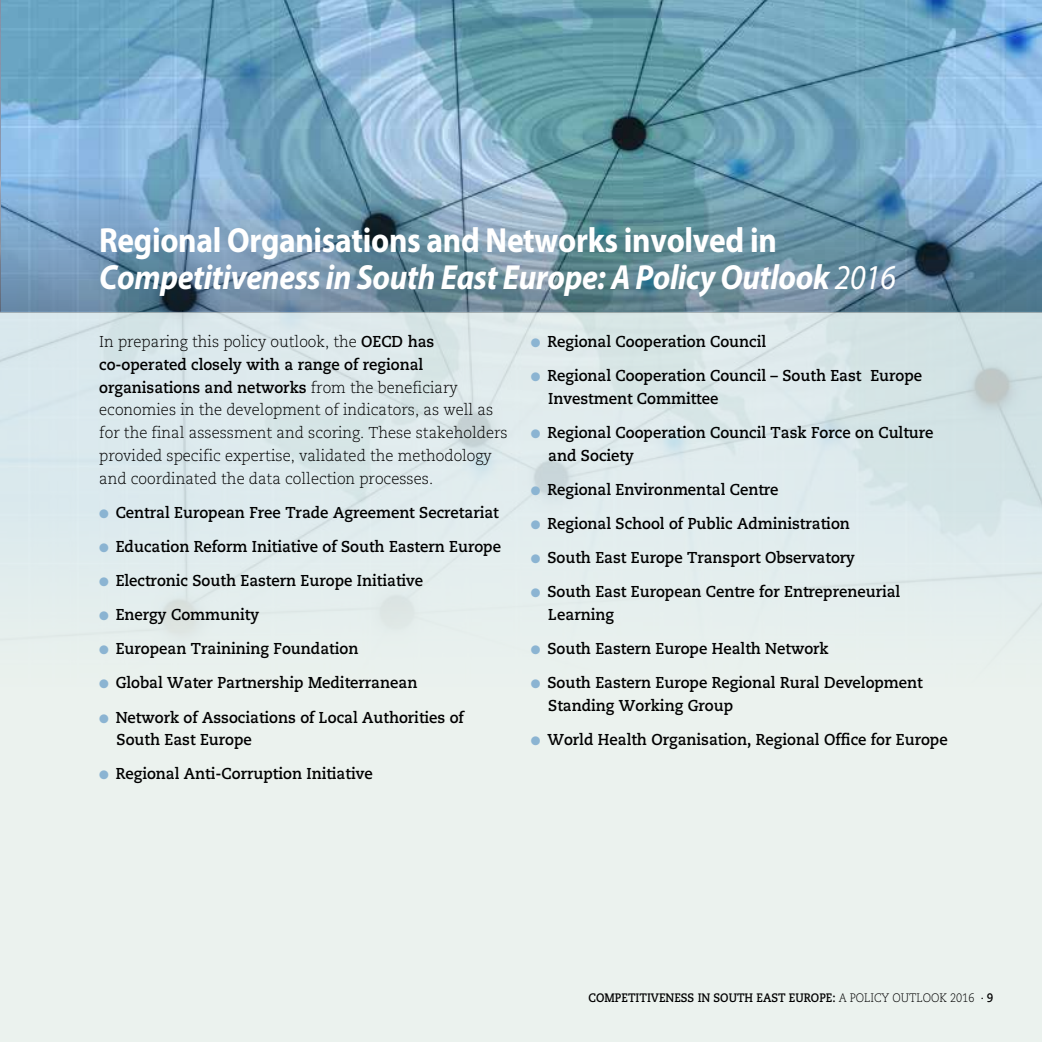
<style>
.page{position:relative;width:1042px;height:1042px;background:#ebf2ee}
.page>*{position:absolute;margin:0;border:0;box-sizing:border-box;transform-origin:0 0}
.t1{font:italic 700 35px/36.8px "Myriad Pro";letter-spacing:-.01em;color:#fff;scale:.9 1}
.t2{font:700 15.75px/22.8px "Caecilia LT Pro 75";color:#000;scale:.95 1}
.t3{font:300 15.75px/22.8px "Caecilia LT Pro 45";color:#000;scale:.95 1}
.t4{font:700 12.25px "Caecilia LT Pro 75";color:#000;scale:.9 1}
.s1{font-style:normal}
.s2{font-weight:400}
.s3{color:#8bb4d2}
.s4{font-family:"Caecilia LT Pro 75";font-weight:700}
.s5{font-family:"Caecilia LT Pro 45";font-weight:300}
</style>
<div class="page">
<img style="left:0;top:0;width:1042px;height:641px">
<hr style="left:0;top:811px;width:1px;height:133px;background:#b4d1c2">
<img style="left:0;top:0;width:1px;height:312px">
<svg style="left:0;top:171px;width:1042px;height:142px;background:#6e94aa"></svg>
<hr style="left:0;top:336px;width:1px;height:90px;background:#e0ebe5">
<hr style="left:0;top:726px;width:1px;height:69px;background:#e0ebe5">
<hr style="left:0;top:436px;width:1px;height:113px;background:#e0ebe5">
<hr style="left:0;top:560px;width:1px;height:156px;background:#e0ebe5">
<h1 class="t1" style="left:99px;top:221px;width:887px"><span class="s1">Regional Organisations and Networks involved in<br></span>Competitiveness in South East Europe: A Policy Outlook <span class="s2">2016</span></h1>
<p class="t2" style="left:531px;top:330px;width:249px"><span class="s3">●</span> Regional Cooperation Council</p>
<p class="t2" style="left:548px;top:364px;width:395px;text-indent:-17px"><span class="s3">●</span> Regional Cooperation Council – South East Europe<br>Investment Committee</p>
<p class="t2" style="left:548px;top:421px;width:407px;text-indent:-17px"><span class="s3">●</span> Regional Cooperation Council Task Force on Culture and Society</p>
<p class="t2" style="left:531px;top:478px;width:262px"><span class="s3">●</span> Regional Environmental Centre</p>
<p class="t2" style="left:531px;top:512px;width:337px"><span class="s3">●</span> Regional School of Public Administration</p>
<p class="t2" style="left:531px;top:546px;width:343px"><span class="s3">●</span> South East Europe Transport Observatory</p>
<p class="t2" style="left:548px;top:580px;width:372px;text-indent:-17px"><span class="s3">●</span> South East European Centre for Entrepreneurial<br>Learning</p>
<p class="t2" style="left:531px;top:637px;width:315px"><span class="s3">●</span> South Eastern Europe Health Network</p>
<p class="t2" style="left:548px;top:671px;width:396px;text-indent:-17px"><span class="s3">●</span> South Eastern Europe Regional Rural Development<br>Standing Working Group</p>
<p class="t2" style="left:531px;top:728px;width:440px"><span class="s3">●</span> World Health Organisation, Regional Office for Europe</p>
<p class="t3" style="left:99px;top:330px;width:354px">In preparing this policy outlook, the <span class="s4">OECD has</span></p>
<p class="t2" style="left:99px;top:352px;width:379px">co-operated closely with a range of regional organisations and networks <span class="s5">from the beneficiary</span></p>
<p class="t3" style="left:99px;top:398px;width:431px">economies in the development of indicators, as well as for the final assessment and scoring. These stakeholders provided specific expertise, validated the methodology and coordinated the data collection processes.</p>
<p class="t2" style="left:99px;top:500px;width:422px"><span class="s3">●</span> Central European Free Trade Agreement Secretariat</p>
<p class="t2" style="left:99px;top:534px;width:424px"><span class="s3">●</span> Education Reform Initiative of South Eastern Europe</p>
<p class="t2" style="left:99px;top:569px;width:342px"><span class="s3">●</span> Electronic South Eastern Europe Initiative</p>
<p class="t2" style="left:99px;top:603px;width:170px"><span class="s3">●</span> Energy Community</p>
<p class="t2" style="left:99px;top:637px;width:274px"><span class="s3">●</span> European Trainining Foundation</p>
<p class="t2" style="left:99px;top:671px;width:336px"><span class="s3">●</span> Global Water Partnership Mediterranean</p>
<p class="t2" style="left:117px;top:705px;width:367px;text-indent:-17px"><span class="s3">●</span> Network of Associations of Local Authorities of<br>South East Europe</p>
<p class="t2" style="left:99px;top:762px;width:289px"><span class="s3">●</span> Regional Anti-Corruption Initiative</p>
<p class="t4" style="left:588px;top:989px;width:451px">COMPETITIVENESS IN SOUTH EAST EUROPE: <span class="s5">A POLICY OUTLOOK 2016</span> <sup>.</sup> 9</p>
</div>
